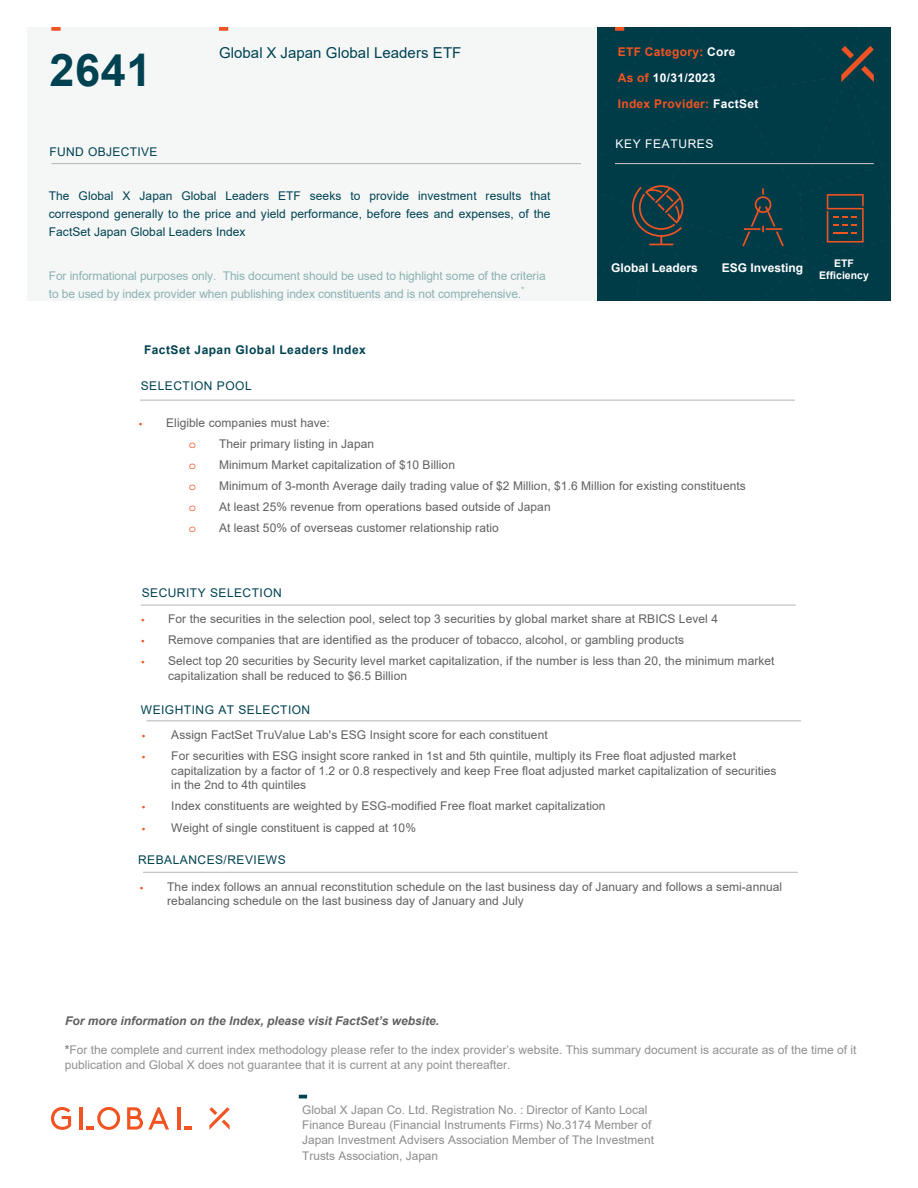
<style>
.page{position:relative;width:918px;height:1188px;background:#fff}
.page>*{position:absolute;margin:0;border:0;box-sizing:border-box;transform-origin:0 0}
.t1{font:700 45px "Arial";color:#004251}
.t2{font:15px "Arial";letter-spacing:.005em;color:#004251}
.t3{font:12px/14.4px "Arial";letter-spacing:.005em;color:#606060}
.t4{font:12px/18px "Arial";letter-spacing:.04em;color:#004251;text-align:justify}
.t5{font:12px/15px "Arial";color:#90908f}
.t6{font:12px/18px "Arial";letter-spacing:-.01em;color:#8db1b2}
.t7{font:italic 700 12px "Arial";color:#606060}
.t8{font:700 12px/26px "Arial";letter-spacing:.025em;color:#f15422}
.t9{font:700 12px "Arial";letter-spacing:.04em;color:#004251}
.t10{font:700 12px "Arial";color:#fff}
.t11{font:12px "Arial";letter-spacing:.05em;color:#fff}
.t12{font:12px "Courier Std";color:#f15422}
.t13{font:11.85px/15.3px "Arial";color:#8e8d8d}
.t14{font:700 10.5px/12.6px "Arial";color:#fff;text-align:center}
.s1{color:#fff}
.s2{font-style:inherit}
.s3{font-family:"Proxima Nova Cond";color:#f15422}
</style>
<div class="page">
<div style="left:27px;top:27px;width:570px;height:273px;background:#f5f7f7"></div>
<svg style="left:219px;top:27px;width:9px;height:4px"></svg>
<svg style="left:51px;top:27px;width:10px;height:4px"></svg>
<hr style="left:51px;top:163px;width:530px;height:1px;background:#bcbdbb">
<hr style="left:141px;top:605px;width:655px;height:1px;background:#bcbdbb">
<hr style="left:146px;top:720px;width:655px;height:1px;background:#bcbdbb">
<hr style="left:143px;top:872px;width:655px;height:1px;background:#bcbdbb">
<hr style="left:140px;top:400px;width:655px;height:1px;background:#bcbdbb">
<svg style="left:299px;top:1095px;width:8px;height:3px"></svg>
<svg style="left:127px;top:1107px;width:42px;height:23px"></svg>
<svg style="left:209px;top:1107px;width:21px;height:23px"></svg>
<hr style="left:177px;top:1107px;width:4px;height:23px;background:#f15422">
<svg style="left:184px;top:1126px;width:8px;height:4px"></svg>
<svg style="left:51px;top:1107px;width:20px;height:23px"></svg>
<hr style="left:79px;top:1107px;width:3px;height:23px;background:#f15422">
<svg style="left:86px;top:1107px;width:34px;height:23px"></svg>
<div style="left:597px;top:27px;width:294px;height:273px;background:#003b48"></div>
<h1 class="t1" style="left:49px;top:39px;width:104px">2641</h1>
<p class="t4" style="left:49px;top:142px;width:110px">FUND OBJECTIVE</p>
<p class="t2" style="left:219px;top:43px;width:244px">Global X Japan Global Leaders ETF</p>
<p class="t4" style="left:49px;top:187px;width:503px">The Global X Japan Global Leaders ETF seeks to provide investment results that correspond generally to the price and yield performance, before fees and expenses, of the FactSet Japan Global Leaders Index</p>
<p class="t6" style="left:49px;top:267px;width:498px">For informational purposes only. This document should be used to highlight some of the criteria to be used by index provider when publishing index constituents and is not comprehensive.<sup>*</sup></p>
<p class="t8" style="left:618px;top:39px;width:142px">ETF Category: <span class="s1">Core<br></span>As of <span class="s1">10</span><span class="s1">/</span><span class="s1">3</span><span class="s1">1/202</span><span class="s1">3<br></span>Index Provider: <span class="s1">FactSet</span></p>
<p class="t11" style="left:616px;top:136px;width:100px"><span class="s2">KEY</span> FEATURES</p>
<p class="t10" style="left:611px;top:260px;width:88px">Global Leaders</p>
<p class="t10" style="left:722px;top:260px;width:83px">ESG Investing</p>
<p class="t14" style="left:819px;top:257px;width:51px">ETF<br>Efficiency</p>
<p class="t9" style="left:144px;top:342px;width:223px">FactSet Japan Global Leaders Index</p>
<p class="t4" style="left:141px;top:377px;width:112px">SELECTION POOL</p>
<p class="t3" style="left:139px;top:415px;width:193px"><span class="s3">•</span> Eligible companies must <span class="s2">have</span>:</p>
<p class="t12" style="left:189px;top:437px;width:9px">o</p>
<p class="t3" style="left:219px;top:436px;width:157px">Their primary listing in Japan</p>
<p class="t12" style="left:189px;top:458px;width:9px">o</p>
<p class="t3" style="left:219px;top:457px;width:237px"><span class="s2">M</span>inimum Market capitalization of $10 Billion</p>
<p class="t12" style="left:189px;top:479px;width:9px">o</p>
<p class="t3" style="left:219px;top:478px;width:528px"><span class="s2">M</span>inimum of 3-month Average daily trading value of $2 Million, $1.6 Million for existing constituents</p>
<p class="t12" style="left:189px;top:501px;width:9px">o</p>
<p class="t3" style="left:219px;top:499px;width:333px">At least 25% revenue from operations based outside of Japan</p>
<p class="t12" style="left:189px;top:522px;width:9px">o</p>
<p class="t3" style="left:219px;top:520px;width:281px">At least 50% of overseas customer relationship ratio</p>
<p class="t4" style="left:142px;top:584px;width:142px">SECURITY SELECTION</p>
<p class="t3" style="left:141px;top:611px;width:579px"><span class="s3">•</span> For the securities in the selection pool, select top 3 securities by global market share at RBICS Level 4</p>
<p class="t3" style="left:141px;top:633px;width:545px"><span class="s3">•</span> Remove companies that are identified as the producer of tobacco, alcohol, or gambling products</p>
<p class="t3" style="left:168px;top:654px;width:608px;text-indent:-27px"><span class="s3">•</span> Select top 20 securities by Security level market capitalization, if the number is less than 20, the minimum market capitalization shall be reduced to $6.5 Billion</p>
<p class="t4" style="left:141px;top:701px;width:171px">WEIGHTING AT SELECTION</p>
<p class="t3" style="left:141px;top:727px;width:408px"><span class="s3">•</span> Assign FactSet TruValue Lab's ESG Insight score for each constituent</p>
<p class="t3" style="left:171px;top:749px;width:607px;text-indent:-30px"><span class="s3">•</span> For securities with ESG insight score ranked in 1st and 5th quintile, multiply its Free float adjusted market capitalization by a factor of 1.2 or 0.8 respectively and keep Free float adjusted market capitalization of securities in the 2nd to 4th quintiles</p>
<p class="t3" style="left:141px;top:799px;width:466px"><span class="s3">•</span> Index constituents are weighted by ESG-modified Free float market capitalization</p>
<p class="t3" style="left:141px;top:820px;width:276px"><span class="s3">•</span> Weight of single constituent is capped at 10%</p>
<p class="t4" style="left:138px;top:851px;width:149px">REBALANCES/REVIEWS</p>
<p class="t3" style="left:167px;top:879px;width:617px;text-indent:-28px"><span class="s3">•</span> The index follows an annual reconstitution schedule on the last business day of January and follows a semi-annual rebalancing schedule on the last business day of January and July</p>
<p class="t7" style="left:65px;top:1013px;width:376px">For more information on the Index, please visit FactSet’s website.</p>
<p class="t5" style="left:65px;top:1042px;width:793px">*For the complete and current index methodology please refer to the index provider’s website. This summary document is accurate as of the time of it publication and Global X does not guarantee that it is current at any point thereafter.</p>
<p class="t13" style="left:302px;top:1102px;width:353px">Global X Japan Co. Ltd. Registration No. : Director of Kanto Local Finance Bureau (Financial Instruments Firms) No.3174 Member of Japan Investment Advisers Association Member of The Investment Trusts Association, Japan</p>
</div>
